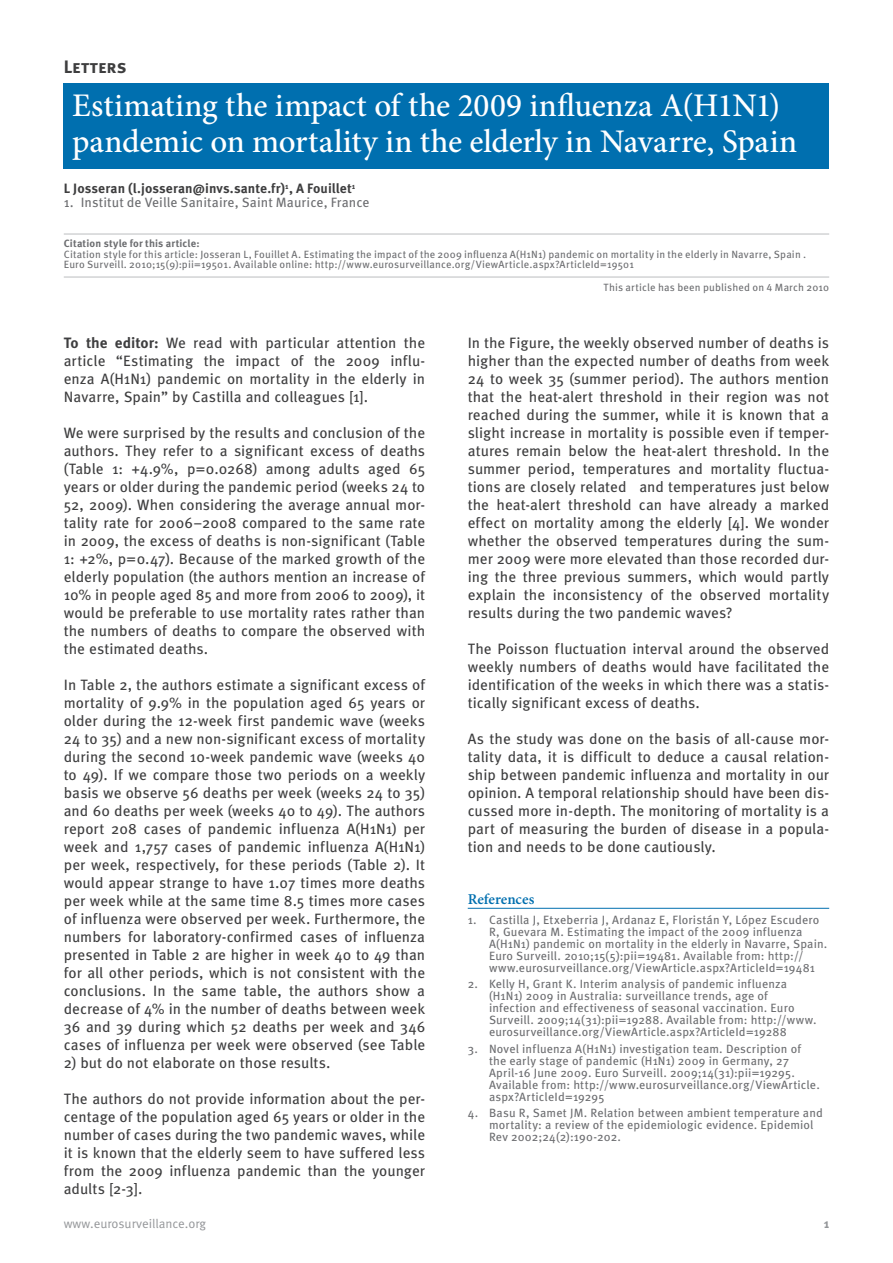
<style>
.page{position:relative;width:893px;height:1263px;background:#fff}
.page>*{position:absolute;margin:0;border:0;box-sizing:border-box;transform-origin:0 0}
.t1{font:500 33px/36px "Minion Pro";letter-spacing:-.01em;color:#fff}
.t2{font:700 18px "Meta Pro";letter-spacing:.005em;color:#3e3e3f}
.t3{font:15px/18px "Meta Pro";color:#3e3e3f;text-align:justify}
.t4{font:600 15px "Minion Pro";color:#006faf}
.t5{font:700 13.5px "Meta Pro";letter-spacing:.005em;color:#3e3e3f}
.t6{font:13.5px "Meta Pro";letter-spacing:.005em;color:#6c6d70}
.t7{font:12.75px "Meta Pro";color:#939598}
.t8{font:700 12.75px "Meta Pro";color:#939598}
.t9{font:12px/12px "Meta Pro";letter-spacing:.01em;color:#6c6d70}
.t10{font:10.5px/10.5px "Meta Pro";letter-spacing:.015em;color:#6c6d70}
.t11{font:700 10.5px "Meta Pro";letter-spacing:.015em;color:#6c6d70}
.s1{font-weight:700}
</style>
<div class="page">
<hr style="left:64px;top:234px;width:765px;height:1px;background:#bcbdc0">
<hr style="left:64px;top:277px;width:765px;height:1px;background:#bcbdc0">
<div style="left:64px;top:83px;width:765px;height:86px;background:#006faf"></div>
<hr style="left:468px;top:908px;width:361px;height:1px;background:#006faf">
<p class="t2" style="left:64px;top:55px;width:64px">Letters</p>
<h1 class="t1" style="left:72px;top:87px;width:726px">Estimating the impact of the 2009 influenza A(H1N1) pandemic on mortality in the elderly in Navarre, Spain</h1>
<p class="t5" style="left:64px;top:180px;width:293px">L Josseran (l.josseran@invs.sante.fr)<sup>1</sup>, A Fouillet<sup>1</sup></p>
<p class="t6" style="left:64px;top:194px;width:307px">1. Institut de Veille Sanitaire, Saint Maurice, France</p>
<p class="t11" style="left:64px;top:237px;width:137px">Citation style for this article:</p>
<p class="t10" style="left:64px;top:249px;width:744px">Citation style for this article: Josseran L, Fouillet A. Estimating the impact of the 2009 influenza A(H1N1) pandemic on mortality in the elderly in Navarre, Spain .<br>Euro Surveill. 2010;15(9):pii=19501. Available online: http://www.eurosurveillance.org/ViewArticle.aspx?ArticleId=19501</p>
<p class="t10" style="left:604px;top:283px;width:227px">This article has been published on 4 March 2010</p>
<p class="t3" style="left:64px;top:334px;width:363px"><span class="s1">To the editor:</span> We read with particular attention the article “Estimating the impact of the 2009 influ&shy;enza A(H1N1) pandemic on mortality in the elderly in Navarre, Spain” by Castilla and colleagues [1].</p>
<p class="t3" style="left:64px;top:424px;width:363px">We were surprised by the results and conclusion of the authors. They refer to a significant excess of deaths (Table 1: +4.9%, p=0.0268) among adults aged 65 years or older during the pandemic period (weeks 24 to 52, 2009). When considering the average annual mor&shy;tality rate for 2006–2008 compared to the same rate in 2009, the excess of deaths is non-significant (Table 1: +2%, p=0.47). Because of the marked growth of the elderly population (the authors mention an increase of 10% in people aged 85 and more from 2006 to 2009), it would be preferable to use mortality rates rather than the numbers of deaths to compare the observed with the estimated deaths.</p>
<p class="t3" style="left:64px;top:676px;width:363px">In Table 2, the authors estimate a significant excess of mortality of 9.9% in the population aged 65 years or older during the 12-week first pandemic wave (weeks 24 to 35) and a new non-significant excess of mortality during the second 10-week pandemic wave (weeks 40 to 49). If we compare those two periods on a weekly basis we observe 56 deaths per week (weeks 24 to 35) and 60 deaths per week (weeks 40 to 49). The authors report 208 cases of pandemic influenza A(H1N1) per week and 1,757 cases of pandemic influenza A(H1N1) per week, respectively, for these periods (Table 2). It would appear strange to have 1.07 times more deaths per week while at the same time 8.5 times more cases of influenza were observed per week. Furthermore, the numbers for laboratory-confirmed cases of influenza presented in Table 2 are higher in week 40 to 49 than for all other periods, which is not consistent with the conclusions. In the same table, the authors show a decrease of 4% in the number of deaths between week 36 and 39 during which 52 deaths per week and 346 cases of influenza per week were observed (see Table</p>
<p class="t3" style="left:64px;top:1054px;width:268px">2) but do not elaborate on those results.</p>
<p class="t3" style="left:64px;top:1090px;width:363px">The authors do not provide information about the per&shy;centage of the population aged 65 years or older in the number of cases during the two pandemic waves, while it is known that the elderly seem to have suffered less from the 2009 influenza pandemic than the younger adults [2-3].</p>
<p class="t3" style="left:468px;top:334px;width:363px">In the Figure, the weekly observed number of deaths is higher than the expected number of deaths from week 24 to week 35 (summer period). The authors mention that the heat-alert threshold in their region was not reached during the summer, while it is known that a slight increase in mortality is possible even if temper&shy;atures remain below the heat-alert threshold. In the summer period, temperatures and mortality fluctua&shy;tions are closely related and temperatures just below the heat-alert threshold can have already a marked effect on mortality among the elderly [4]. We wonder whether the observed temperatures during the sum&shy;mer 2009 were more elevated than those recorded dur&shy;ing the three previous summers, which would partly explain the inconsistency of the observed mortality results during the two pandemic waves?</p>
<p class="t3" style="left:468px;top:640px;width:363px">The Poisson fluctuation interval around the observed weekly numbers of deaths would have facilitated the identification of the weeks in which there was a statis&shy;tically significant excess of deaths.</p>
<p class="t3" style="left:468px;top:730px;width:363px">As the study was done on the basis of all-cause mor&shy;tality data, it is difficult to deduce a causal relation&shy;ship between pandemic influenza and mortality in our opinion. A temporal relationship should have been dis&shy;cussed more in-depth. The monitoring of mortality is a part of measuring the burden of disease in a popula&shy;tion and needs to be done cautiously.</p>
<p class="t4" style="left:468px;top:888px;width:68px">References</p>
<p class="t9" style="left:489px;top:914px;width:340px;text-indent:-21px">1. Castilla J, Etxeberria J, Ardanaz E, Floristán Y, López Escudero R, Guevara M. Estimating the impact of the 2009 influenza A(H1N1) pandemic on mortality in the elderly in Navarre, Spain.<br>Euro Surveill. 2010;15(5):pii=19481. Available from: http:// www.eurosurveillance.org/ViewArticle.aspx?ArticleId=19481</p>
<p class="t9" style="left:489px;top:979px;width:329px;text-indent:-21px">2. Kelly H, Grant K. Interim analysis of pandemic influenza (H1N1) 2009 in Australia: surveillance trends, age of infection and effectiveness of seasonal vaccination. Euro Surveill. 2009;14(31):pii=19288. Available from: http://www. eurosurveillance.org/ViewArticle.aspx?ArticleId=19288</p>
<p class="t9" style="left:489px;top:1043px;width:332px;text-indent:-21px">3. Novel influenza A(H1N1) investigation team. Description of the early stage of pandemic (H1N1) 2009 in Germany, 27<br>April-16 June 2009. Euro Surveill. 2009;14(31):pii=19295.<br>Available from: http://www.eurosurveillance.org/ViewArticle. aspx?ArticleId=19295</p>
<p class="t9" style="left:489px;top:1107px;width:335px;text-indent:-21px">4. Basu R, Samet JM. Relation between ambient temperature and mortality: a review of the epidemiologic evidence. Epidemiol<br>Rev 2002;24(2):190-202.</p>
<p class="t7" style="left:64px;top:1215px;width:144px">www.eurosurveillance.org</p>
<p class="t8" style="left:824px;top:1215px;width:7px">1</p>
</div>
